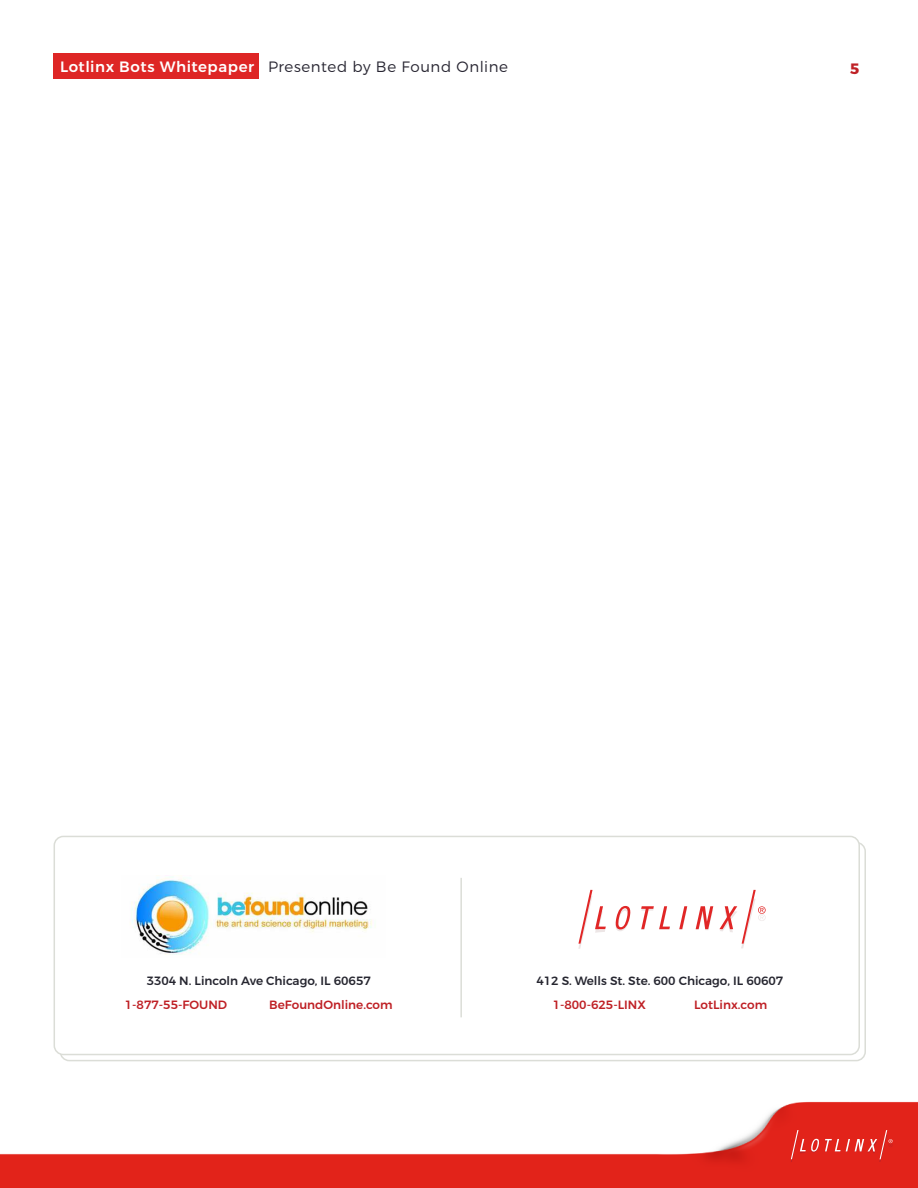
<style>
.page{position:relative;width:918px;height:1188px;background:#fff}
.page>*{position:absolute;margin:0;border:0;box-sizing:border-box;transform-origin:0 0}
.t1{font:300 15px "Montserrat";letter-spacing:.035em;color:#272531}
.t2{font:700 15px "Montserrat";color:#bf2126}
.t3{font:500 12px "Montserrat";color:#262630}
.t4{font:500 12px "Montserrat";color:#bf2126}
.s1{font-weight:500;color:#fff}
</style>
<div class="page">
<img style="left:0;top:835px;width:918px;height:353px">
<svg style="left:791px;top:1130px;width:102px;height:32px;background:#e3372f"></svg>
<div style="left:54px;top:53px;width:205px;height:26px;background:#de2625"></div>
<div style="left:54px;top:836px;width:805px;height:219px;background:#fff;border-radius:9px"></div>
<div style="left:54px;top:836px;width:806px;height:219px;border:2px solid #dbddd7;border-radius:9px"></div>
<img style="left:130px;top:877px;width:246px;height:78px">
<svg style="left:578px;top:890px;width:188px;height:59px"></svg>
<hr style="left:460px;top:878px;width:2px;height:139px;background:#dbddd7">
<p class="t1" style="left:60px;top:61px;width:450px"><span class="s1">Lotlinx Bots Whitepaper</span> Presented by Be Found Online</p>
<p class="t2" style="left:850px;top:61px;width:11px">5</p>
<p class="t3" style="left:147px;top:975px;width:226px">3304 N. Lincoln Ave Chicago, IL 60657</p>
<p class="t4" style="left:125px;top:999px;width:104px">1-877-55-FOUND</p>
<p class="t4" style="left:269px;top:999px;width:125px">BeFoundOnline.com</p>
<p class="t3" style="left:536px;top:975px;width:248px">412 S. Wells St. Ste. 600 Chicago, IL 60607</p>
<p class="t4" style="left:553px;top:999px;width:95px">1-800-625-LINX</p>
<p class="t4" style="left:694px;top:999px;width:75px">LotLinx.com</p>
</div>
